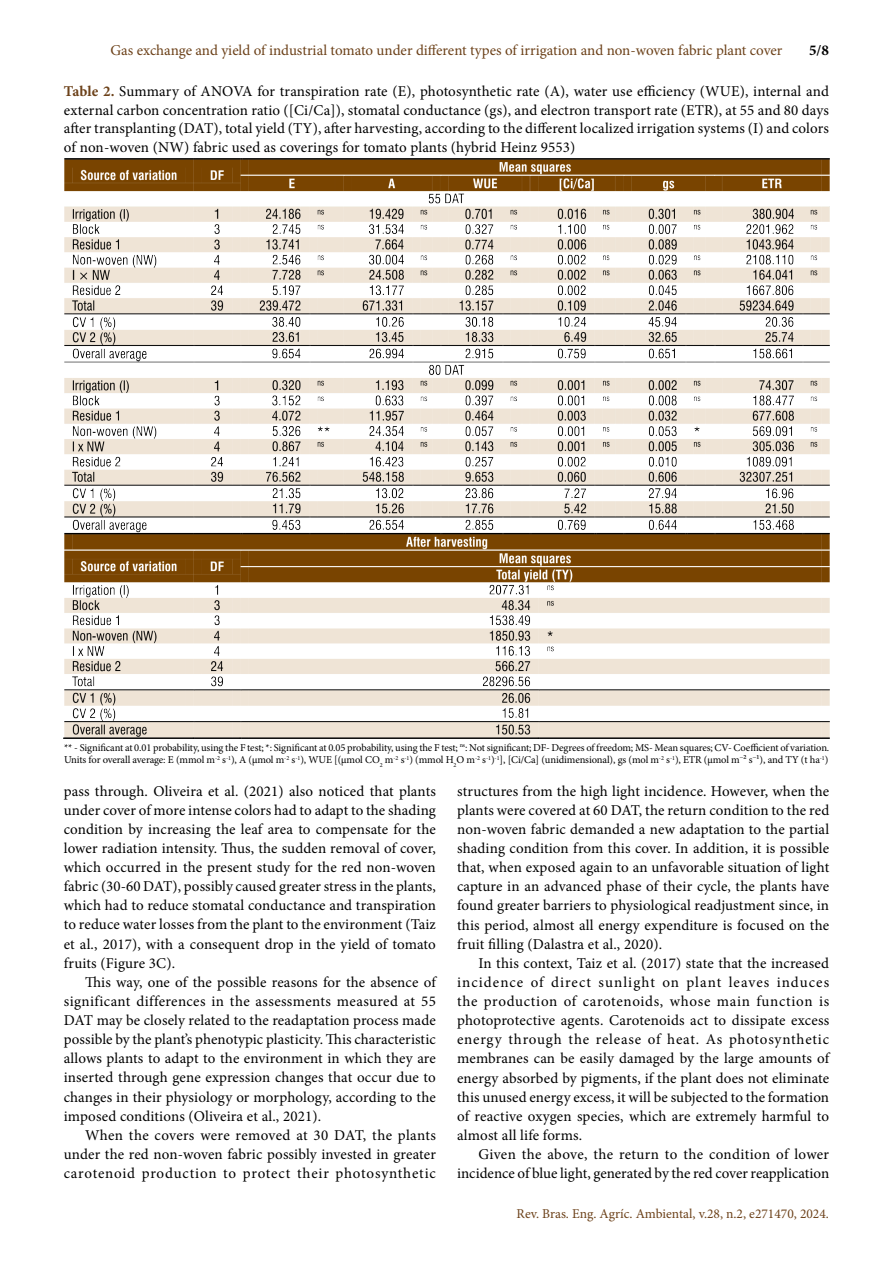
<style>
.page{position:relative;width:893px;height:1263px;background:#fff}
.page>*{position:absolute;margin:0;border:0;box-sizing:border-box;transform-origin:0 0}
.t1{font:15px/19.2px "Minion Pro";letter-spacing:.005em;color:#000;text-align:justify}
.t2{font:15px "Minion Pro";letter-spacing:-.005em;color:#6c4119}
.t3{font:700 15px "Minion Pro";color:#000}
.t4{font:13.5px "Minion Pro";color:#6c4119}
.t5{font:10.5px/12.6px "Minion Pro";letter-spacing:-.015em;color:#000}
.s1{font-weight:700;color:#6c4119}
.s2{font-family:"Times New Roman"}
</style>
<div class="page">
<img style="left:64px;top:159px;width:765px;height:580px">
<p class="t2" style="left:111px;top:40px;width:673px">Gas exchange and yield of industrial tomato under different types of irrigation and non-woven fabric plant cover</p>
<p class="t3" style="left:809px;top:40px;width:21px">5/8</p>
<p class="t1" style="left:64px;top:82px;width:766px;line-height:18.8px"><span class="s1">Table 2.</span> Summary of ANOVA for transpiration rate (E), photosynthetic rate (A), water use efficiency (WUE), internal and external carbon concentration ratio ([Ci/Ca]), stomatal conductance (gs), and electron transport rate (ETR), at 55 and 80 days after transplanting (DAT), total yield (TY), after harvesting, according to the different localized irrigation systems (I) and colors of non-woven (NW) fabric used as coverings for tomato plants (hybrid Heinz 9553)</p>
<p class="t5" style="left:64px;top:741px;width:767px">** - Significant at 0.01 probability, using the F test; *: Significant at 0.05 probability, using the F test; <sup>ns</sup>: Not significant; DF- Degrees of freedom; MS- Mean squares; CV- Coefficient of variation.<br>Units for overall average: E (mmol m<sup>-2</sup> s<sup>-1</sup>), A (µmol m<sup>-2</sup> s<sup>-1</sup>), WUE [(μmol CO<sub>2</sub> m<sup>-2</sup> s<sup>-1</sup>) (mmol H<sub>2</sub>O m<sup>-2</sup> s<sup>-1</sup>)<sup>-1</sup>], [Ci/Ca] (unidimensional), gs (mol m<sup>-2</sup> s<sup>-1</sup>), ETR (µmol m<span class="s2">⁻</span>² s<span class="s2">⁻</span>¹), and TY (t ha<sup>-1</sup>)</p>
<p class="t1" style="left:64px;top:781px;width:374px">pass through. Oliveira et al. (2021) also noticed that plants under cover of more intense colors had to adapt to the shading condition by increasing the leaf area to compensate for the lower radiation intensity. Thus, the sudden removal of cover, which occurred in the present study for the red non-woven fabric (30-60 DAT), possibly caused greater stress in the plants, which had to reduce stomatal conductance and transpiration to reduce water losses from the plant to the environment (Taiz et al., 2017), with a consequent drop in the yield of tomato fruits (Figure 3C).</p>
<p class="t1" style="left:64px;top:972px;width:374px;text-indent:21px">This way, one of the possible reasons for the absence of significant differences in the assessments measured at 55<br>DAT may be closely related to the readaptation process made possible by the plant’s phenotypic plasticity. This characteristic allows plants to adapt to the environment in which they are inserted through gene expression changes that occur due to changes in their physiology or morphology, according to the imposed conditions (Oliveira et al., 2021).</p>
<p class="t1" style="left:64px;top:1125px;width:374px;text-indent:21px">When the covers were removed at 30 DAT, the plants under the red non-woven fabric possibly invested in greater carotenoid production to protect their photosynthetic</p>
<p class="t1" style="left:457px;top:781px;width:374px">structures from the high light incidence. However, when the plants were covered at 60 DAT, the return condition to the red non-woven fabric demanded a new adaptation to the partial shading condition from this cover. In addition, it is possible that, when exposed again to an unfavorable situation of light capture in an advanced phase of their cycle, the plants have found greater barriers to physiological readjustment since, in this period, almost all energy expenditure is focused on the fruit filling (Dalastra et al., 2020).</p>
<p class="t1" style="left:457px;top:953px;width:374px;text-indent:21px">In this context, Taiz et al. (2017) state that the increased incidence of direct sunlight on plant leaves induces the production of carotenoids, whose main function is photoprotective agents. Carotenoids act to dissipate excess energy through the release of heat. As photosynthetic membranes can be easily damaged by the large amounts of energy absorbed by pigments, if the plant does not eliminate this unused energy excess, it will be subjected to the formation of reactive oxygen species, which are extremely harmful to almost all life forms.</p>
<p class="t1" style="left:457px;top:1145px;width:374px;text-align:right">Given the above, the return to the condition of lower incidence of blue light, generated by the red cover reapplication</p>
<p class="t4" style="left:517px;top:1204px;width:314px">Rev. Bras. Eng. Agríc. Ambiental, v.28, n.2, e271470, 2024.</p>
</div>
